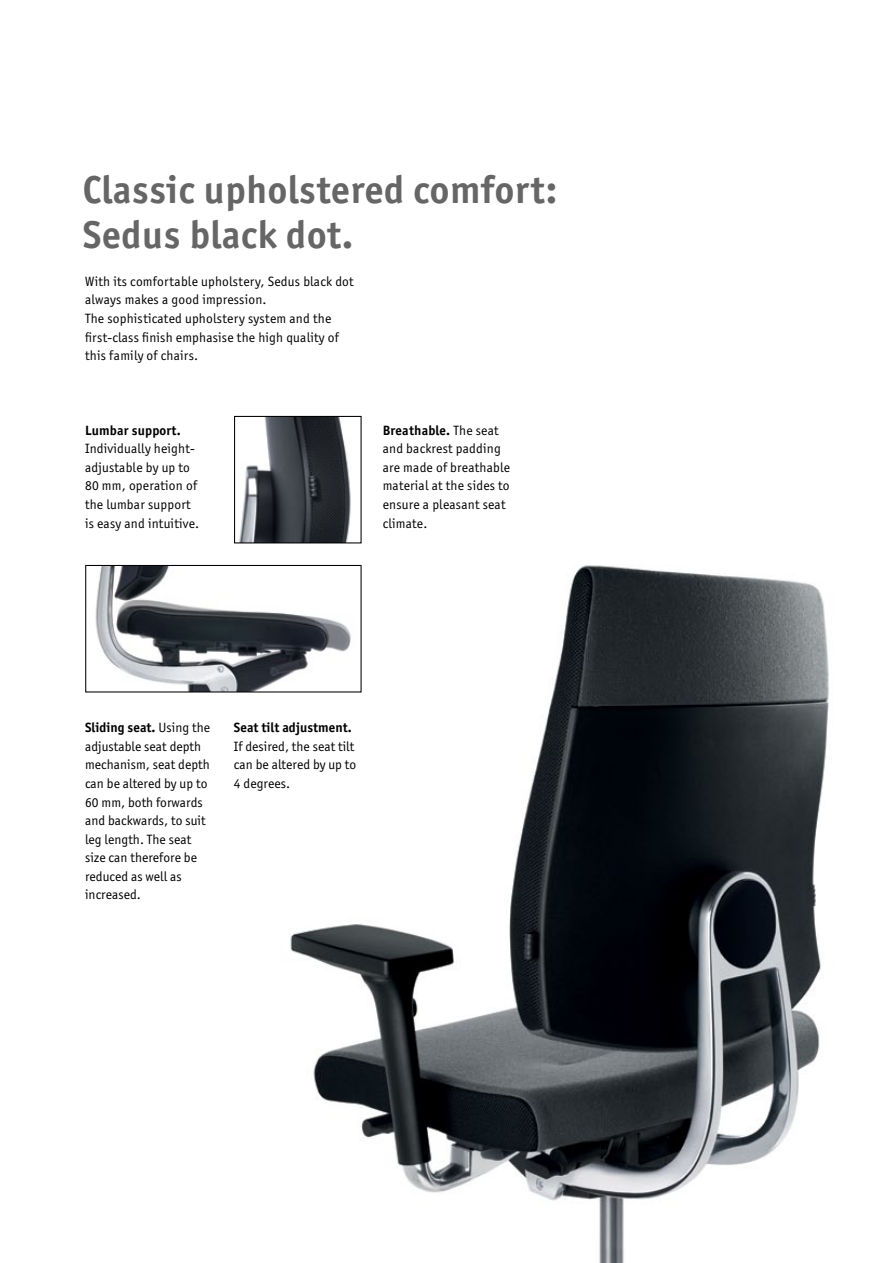
<style>
.page{position:relative;width:893px;height:1263px;background:#fff}
.page>*{position:absolute;margin:0;border:0;box-sizing:border-box;transform-origin:0 0}
.t1{font:700 39px/45px "Officina San Itc T";letter-spacing:.015em;color:#666}
.t2{font:13.5px/18.6px "Officina San Itc T";letter-spacing:.015em;color:#000}
.t3{font:700 13.5px "Officina San Itc T";letter-spacing:.005em;color:#000}
.s1{font-weight:700}
</style>
<div class="page">
<img style="left:280px;top:543px;width:549px;height:720px">
<img style="left:95px;top:567px;width:265px;height:123px">
<div style="left:85px;top:565px;width:277px;height:127px;border:1px solid #000"></div>
<img style="left:239px;top:418px;width:112px;height:123px">
<div style="left:234px;top:416px;width:128px;height:127px;border:1px solid #000"></div>
<h1 class="t1" style="left:83px;top:166px;width:476px">Classic upholstered comfort:<br>Sedus black dot.</h1>
<p class="t2" style="left:85px;top:272px;width:270px">With its comfortable upholstery, Sedus black dot always makes a good impression.<br>The sophisticated upholstery system and the first-class finish emphasise the high quality of this family of chairs.</p>
<p class="t3" style="left:85px;top:422px;width:97px">Lumbar support.</p>
<p class="t2" style="left:85px;top:439px;width:116px">Individually height&shy;adjustable by up to<br>80 mm, operation of the lumbar support is easy and intuitive.</p>
<p class="t2" style="left:383px;top:421px;width:129px"><span class="s1">Breathable.</span> The seat and backrest padding are made of breathable material at the sides to ensure a pleasant seat climate.</p>
<p class="t2" style="left:85px;top:718px;width:127px"><span class="s1">Sliding seat.</span> Using the adjustable seat depth mechanism, seat depth can be altered by up to<br>60 mm, both forwards and backwards, to suit leg length. The seat size can therefore be reduced as well as increased.</p>
<p class="t3" style="left:234px;top:719px;width:119px">Seat tilt adjustment.</p>
<p class="t2" style="left:234px;top:737px;width:124px">If desired, the seat tilt can be altered by up to<br>4 degrees.</p>
</div>
